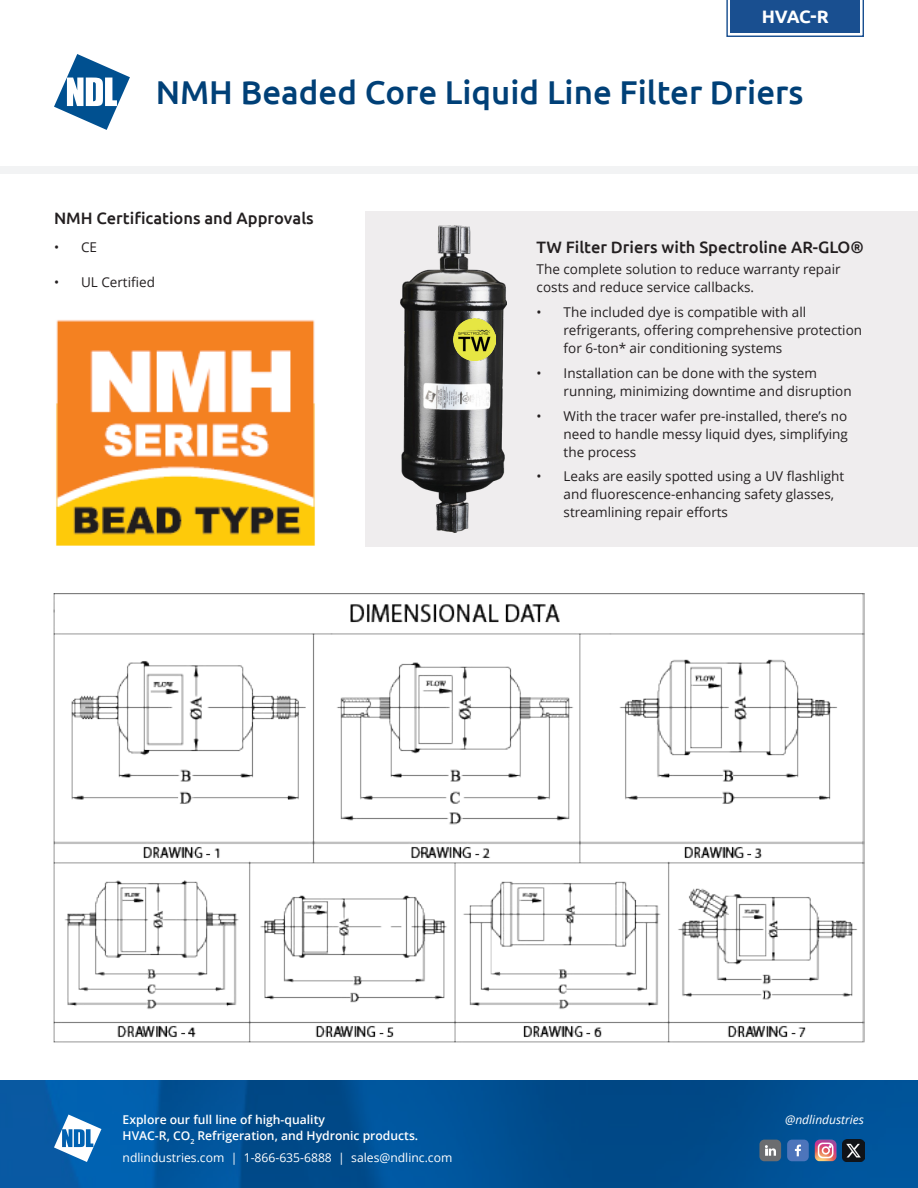
<style>
.page{position:relative;width:918px;height:1188px;background:#fff}
.page>*{position:absolute;margin:0;border:0;box-sizing:border-box;transform-origin:0 0}
.t1{font:500 33px "Ubuntu";color:#004077}
.t2{font:700 18px "Ubuntu";color:#fff}
.t3{font:500 16.5px "Ubuntu";color:#231f20}
.t4{font:13.5px/18px "Open Sans";color:#231f20}
.t5{font:600 12.15px/15.8px "Open Sans";color:#fff}
.t6{font:12.15px "Open Sans";color:#fff}
.t7{font:italic 12px "Open Sans";color:#fff}
</style>
<div class="page">
<svg style="left:54px;top:54px;width:76px;height:76px"></svg>
<div style="left:0;top:166px;width:918px;height:8px;background:#f2f3f4"></div>
<div style="left:366px;top:211px;width:552px;height:336px;background:#efedee"></div>
<img style="left:56px;top:320px;width:259px;height:226px">
<img style="left:400px;top:226px;width:107px;height:307px">
<img style="left:454px;top:318px;width:42px;height:42px">
<svg style="left:0;top:1080px;width:918px;height:108px;background:#005095"></svg>
<div style="left:759px;top:1140px;width:22px;height:21px;background:#6c6d70;border-radius:5px"></div>
<svg style="left:765px;top:1145px;width:11px;height:11px"></svg>
<div style="left:787px;top:1140px;width:22px;height:21px;background:#4d75bb;border-radius:5px"></div>
<svg style="left:795px;top:1145px;width:6px;height:11px"></svg>
<img style="left:815px;top:1140px;width:21px;height:21px">
<svg style="left:818px;top:1143px;width:15px;height:15px"></svg>
<img style="left:842px;top:1140px;width:22px;height:21px">
<svg style="left:726px;top:0;width:138px;height:37px;background:#30609b"></svg>
<svg style="left:54px;top:1115px;width:47px;height:47px"></svg>
<img style="left:53px;top:594px;width:811px;height:449px">
<p class="t2" style="left:762px;top:6px;width:69px">HVAC-R</p>
<p class="t1" style="left:156px;top:72px;width:649px">NMH Beaded Core Liquid Line Filter Driers</p>
<p class="t3" style="left:54px;top:208px;width:261px">NMH Certifications and Approvals</p>
<p class="t4" style="left:54px;top:238px;width:45px">• CE</p>
<p class="t4" style="left:54px;top:273px;width:102px">• UL Certified</p>
<p class="t3" style="left:537px;top:236px;width:329px">TW Filter Driers with Spectroline AR-GLO®</p>
<p class="t4" style="left:537px;top:261px;width:305px">The complete solution to reduce warranty repair costs and reduce service callbacks.</p>
<p class="t4" style="left:564px;top:304px;width:300px;text-indent:-27px">• The included dye is compatible with all refrigerants, offering comprehensive protection for 6-ton* air conditioning systems</p>
<p class="t4" style="left:564px;top:364px;width:290px;text-indent:-27px">• Installation can be done with the system running, minimizing downtime and disruption</p>
<p class="t4" style="left:564px;top:407px;width:286px;text-align:justify;text-indent:-27px">• With the tracer wafer pre-installed, there’s no need to handle messy liquid dyes, simplifying the process</p>
<p class="t4" style="left:564px;top:468px;width:282px;text-indent:-27px">• Leaks are easily spotted using a UV flashlight and fluorescence-enhancing safety glasses, streamlining repair efforts</p>
<p class="t5" style="left:123px;top:1111px;width:297px">Explore our full line of high-quality<br>HVAC-R, CO<sub>2</sub> Refrigeration, and Hydronic products.</p>
<p class="t6" style="left:123px;top:1151px;width:331px">ndlindustries.com | 1-866-635-6888 | sales@ndlinc.com</p>
<p class="t7" style="left:785px;top:1111px;width:80px">@ndlindustries</p>
</div>
